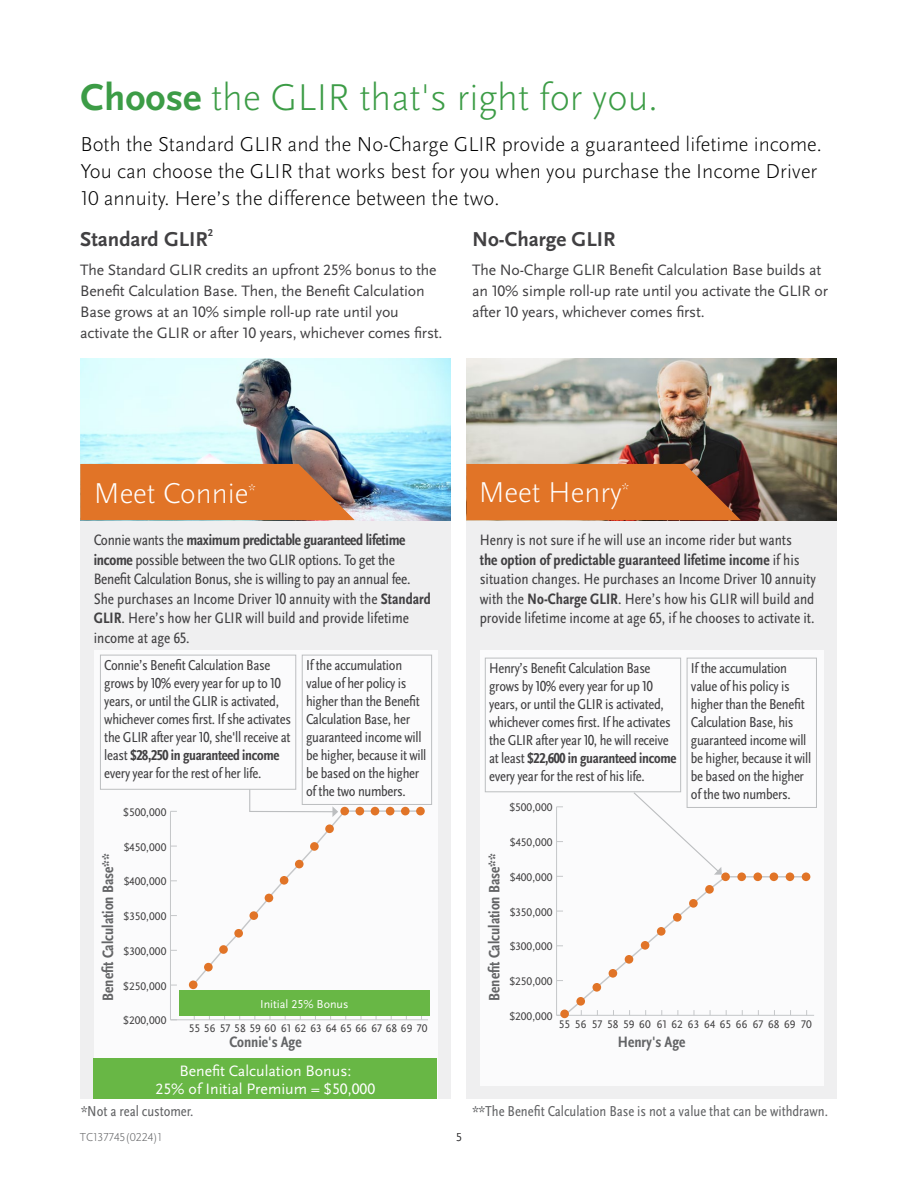
<style>
.page{position:relative;width:918px;height:1188px;background:#fff}
.page>*{position:absolute;margin:0;border:0;box-sizing:border-box;transform-origin:0 0}
.t1{font:300 39px "Scala Sans OT";color:#3c9c46}
.t2{font:300 30px "Scala Sans OT";color:#fff}
.t3{font:300 21px/27px "Scala Sans OT";color:#000}
.t4{font:700 21px "Scala Sans OT";color:#414042}
.t5{font:condensed 15.75px/19.5px "Scala Sans OT";color:#414042}
.t6{font:15.75px/21px "Scala Sans OT";letter-spacing:-.01em;color:#414042}
.t7{font:700 condensed 15.75px "Scala Sans OT";color:#636466}
.t8{font:15.75px/18px "Scala Sans OT";color:#fff;text-align:center}
.t9{font:condensed 15px/18px "Scala Sans OT";letter-spacing:-.02em;color:#414042}
.t10{font:condensed 15px "Scala Sans OT";color:#636466}
.t11{font:300 12px "Scala Sans OT";color:#636466}
.t12{font:12px "Scala Sans OT";color:#fff}
.t13{font:300 12px "Scala Sans OT";color:#414042}
.t14{font:11.55px "Scala Sans OT";color:#424142}
.s1{font-weight:700}
</style>
<div class="page">
<div style="left:80px;top:520px;width:371px;height:579px;background:#efeff0"></div>
<div style="left:466px;top:520px;width:371px;height:579px;background:#efeff0"></div>
<img style="left:80px;top:358px;width:371px;height:162px">
<svg style="left:80px;top:464px;width:275px;height:56px;background:#d7732e"></svg>
<img style="left:466px;top:358px;width:370px;height:162px">
<svg style="left:466px;top:464px;width:275px;height:56px;background:#cf6b26"></svg>
<div style="left:94px;top:650px;width:343px;height:449px;background:#fff"></div>
<div style="left:480px;top:650px;width:344px;height:435px;background:#fff"></div>
<hr style="left:170px;top:1019px;width:258px;height:1px;background:#c5c7c9">
<hr style="left:170px;top:811px;width:1px;height:209px;background:#c5c7c9">
<div style="left:189px;top:981px;width:9px;height:8px;background:#e17427;border-radius:50%"></div>
<div style="left:416px;top:807px;width:9px;height:8px;background:#e17427;border-radius:50%"></div>
<hr style="left:557px;top:1015px;width:257px;height:1px;background:#c5c7c9">
<hr style="left:556px;top:807px;width:1px;height:208px;background:#c5c7c9">
<div style="left:802px;top:872px;width:8px;height:9px;background:#e17427;border-radius:50%"></div>
<div style="left:94px;top:1059px;width:343px;height:40px;background:#68b745"></div>
<div style="left:100px;top:655px;width:196px;height:135px;border:1px solid #bcbec0"></div>
<div style="left:485px;top:658px;width:196px;height:134px;border:1px solid #bcbec0"></div>
<div style="left:302px;top:655px;width:130px;height:150px;border:1px solid #bcbec0"></div>
<div style="left:687px;top:658px;width:130px;height:150px;border:1px solid #bcbec0"></div>
<svg style="left:191px;top:788px;width:229px;height:199px"></svg>
<svg style="left:557px;top:791px;width:250px;height:226px"></svg>
<div style="left:179px;top:990px;width:250px;height:26px;background:#68b745"></div>
<h1 class="t1" style="left:81px;top:74px;width:578px"><span class="s1">Choose</span> the GLIR that's right for you.</h1>
<h3 class="t3" style="left:81px;top:130px;width:743px">Both the Standard GLIR and the No-Charge GLIR provide a guaranteed lifetime income.<br>You can choose the GLIR that works best for you when you purchase the Income Driver<br>10 annuity. Here’s the difference between the two.</h3>
<h3 class="t4" style="left:80px;top:226px;width:134px">Standard GLIR<sup>2</sup></h3>
<p class="t6" style="left:80px;top:260px;width:364px">The Standard GLIR credits an upfront 25% bonus to the Benefit Calculation Base. Then, the Benefit Calculation Base grows at an 10% simple roll-up rate until you activate the GLIR or after 10 years, whichever comes first.</p>
<h3 class="t4" style="left:472px;top:226px;width:145px">No-Charge GLIR</h3>
<p class="t6" style="left:472px;top:260px;width:357px">The No-Charge GLIR Benefit Calculation Base builds at an 10% simple roll-up rate until you activate the GLIR or after 10 years, whichever comes first.</p>
<h2 class="t2" style="left:94px;top:475px;width:163px">Meet Connie<sup>*</sup></h2>
<h2 class="t2" style="left:479px;top:474px;width:152px">Meet Henry<sup>*</sup></h2>
<p class="t5" style="left:94px;top:530px;width:339px">Connie wants the <span class="s1">maximum predictable guaranteed lifetime income</span> possible between the two GLIR options. To get the Benefit Calculation Bonus, she is willing to pay an annual fee.<br>She purchases an Income Driver 10 annuity with the <span class="s1">Standard GLIR</span>. Here’s how her GLIR will build and provide lifetime income at age 65.</p>
<p class="t5" style="left:480px;top:530px;width:337px">Henry is not sure if he will use an income rider but wants<br><span class="s1">the option of predictable guaranteed lifetime income</span> if his situation changes. He purchases an Income Driver 10 annuity with the <span class="s1">No-Charge GLIR</span>. Here’s how his GLIR will build and provide lifetime income at age 65, if he chooses to activate it.</p>
<p class="t9" style="left:104px;top:656px;width:188px">Connie’s Benefit Calculation Base grows by 10% every year for up to 10 years, or until the GLIR is activated, whichever comes first. If she activates the GLIR after year 10, she'll receive at least <span class="s1">$28,250 in guaranteed income </span>every year for the rest of her life.</p>
<p class="t9" style="left:489px;top:659px;width:189px">Henry’s Benefit Calculation Base grows by 10% every year for up 10 years, or until the GLIR is activated, whichever comes first. If he activates the GLIR after year 10, he will receive at least <span class="s1">$22,600 in guaranteed income </span>every year for the rest of his life.</p>
<p class="t9" style="left:306px;top:656px;width:122px">If the accumulation value of her policy is higher than the Benefit<br>Calculation Base, her guaranteed income will be higher, because it will be based on the higher of the two numbers.</p>
<p class="t9" style="left:691px;top:659px;width:122px">If the accumulation value of his policy is higher than the Benefit<br>Calculation Base, his guaranteed income will be higher, because it will be based on the higher of the two numbers.</p>
<p class="t14" style="left:123px;top:805px;width:45px">$500,000</p>
<p class="t14" style="left:509px;top:801px;width:45px">$500,000</p>
<p class="t14" style="left:124px;top:840px;width:44px">$450,000</p>
<p class="t7" style="left:99px;top:1001px;width:149px;rotate:-90deg">Benefit Calculation Base**</p>
<p class="t7" style="left:485px;top:1001px;width:149px;rotate:-90deg">Benefit Calculation Base**</p>
<p class="t14" style="left:124px;top:875px;width:44px">$400,000</p>
<p class="t14" style="left:124px;top:909px;width:44px">$350,000</p>
<p class="t14" style="left:124px;top:944px;width:44px">$300,000</p>
<p class="t14" style="left:123px;top:979px;width:45px">$250,000</p>
<p class="t12" style="left:260px;top:997px;width:90px">Initial 25% Bonus</p>
<p class="t14" style="left:510px;top:835px;width:44px">$450,000</p>
<p class="t14" style="left:510px;top:870px;width:44px">$400,000</p>
<p class="t14" style="left:510px;top:905px;width:44px">$350,000</p>
<p class="t14" style="left:510px;top:940px;width:44px">$300,000</p>
<p class="t14" style="left:509px;top:974px;width:45px">$250,000</p>
<p class="t14" style="left:123px;top:1014px;width:45px">$200,000</p>
<p class="t14" style="left:189px;top:1021px;width:240px">55 56 57 58 59 60 61 62 63 64 65 66 67 68 69 70</p>
<p class="t14" style="left:509px;top:1009px;width:45px">$200,000</p>
<p class="t14" style="left:559px;top:1017px;width:254px">55 56 57 58 59 60 61 62 63 64 65 66 67 68 69 70</p>
<p class="t7" style="left:230px;top:1033px;width:74px">Connie's Age</p>
<p class="t7" style="left:618px;top:1033px;width:69px">Henry's Age</p>
<p class="t8" style="left:156px;top:1061px;width:221px">Benefit Calculation Bonus:<br>25% of Initial Premium = $50,000</p>
<p class="t10" style="left:81px;top:1102px;width:114px">*Not a real customer.</p>
<p class="t10" style="left:472px;top:1102px;width:357px">**The Benefit Calculation Base is not a value that can be withdrawn.</p>
<p class="t11" style="left:80px;top:1130px;width:84px">TC137745(0224)1</p>
<p class="t13" style="left:456px;top:1130px;width:7px">5</p>
</div>
